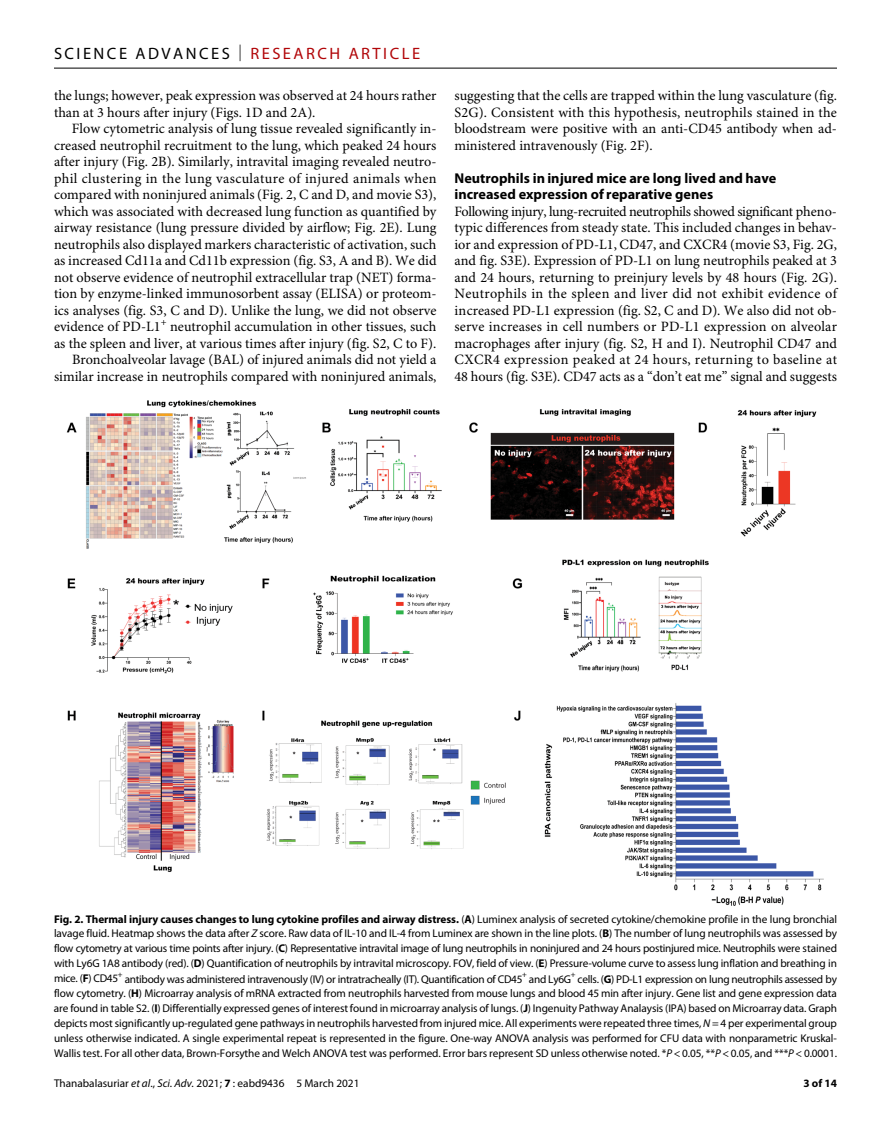
<style>
.page{position:relative;width:891px;height:1134px;background:#fff}
.page>*{position:absolute;margin:0;border:0;box-sizing:border-box;transform-origin:0 0}
.t1{font:16.5px "Myriad Pro";letter-spacing:.15em;color:#000}
.t2{font:14.25px/16.5px "Minion Pro";color:#000;text-align:justify}
.t3{font:700 14.25px/16.5px "Myriad Pro";color:#000}
.t4{font:11.25px/15px "Myriad Pro";letter-spacing:-.01em;color:#000;text-align:justify}
.t5{font:700 11.25px "Myriad Pro";color:#000}
.s1{font-weight:300}
.s2{color:#b10508}
.s3{font-weight:700}
.s4{font-style:italic}
</style>
<div class="page">
<hr style="left:54px;top:68px;width:783px;height:1px;background:#000">
<img style="left:66px;top:400px;width:758px;height:506px">
<p class="t1" style="left:54px;top:40px;width:368px">SCIENCE ADVANCES <span class="s1">|</span> <span class="s2">RESEARCH ARTICLE</span></p>
<p class="t2" style="left:54px;top:89px;width:384px">the lungs; however, peak expression was observed at 24 hours rather than at 3 hours after injury (Figs. 1D and 2A).</p>
<p class="t2" style="left:54px;top:122px;width:384px;text-align:right">Flow cytometric analysis of lung tissue revealed significantly in&shy;creased neutrophil recruitment to the lung, which peaked 24 hours after injury (Fig. 2B). Similarly, intravital imaging revealed neutro&shy;phil clustering in the lung vasculature of injured animals when compared with noninjured animals (Fig. 2, C and D, and movie S3), which was associated with decreased lung function as quantified by airway resistance (lung pressure divided by airflow; Fig. 2E). Lung neutrophils also displayed markers characteristic of activation, such as increased Cd11a and Cd11b expression (fig. S3, A and B). We did not observe evidence of neutrophil extracellular trap (NET) forma&shy;tion by enzyme-linked immunosorbent assay (ELISA) or proteom&shy;ics analyses (fig. S3, C and D). Unlike the lung, we did not observe evidence of PD-L1<sup>+</sup> neutrophil accumulation in other tissues, such as the spleen and liver, at various times after injury (fig. S2, C to F).<br>Bronchoalveolar lavage (BAL) of injured animals did not yield a similar increase in neutrophils compared with noninjured animals,</p>
<p class="t2" style="left:455px;top:89px;width:384px">suggesting that the cells are trapped within the lung vasculature (fig.<br>S2G). Consistent with this hypothesis, neutrophils stained in the bloodstream were positive with an anti-CD45 antibody when ad&shy;ministered intravenously (Fig. 2F).</p>
<p class="t3" style="left:455px;top:168px;width:323px">Neutrophils in injured mice are long lived and have increased expression of reparative genes</p>
<p class="t2" style="left:455px;top:204px;width:384px">Following injury, lung-recruited neutrophils showed significant pheno&shy;typic differences from steady state. This included changes in behav&shy;ior and expression of PD-L1, CD47, and CXCR4 (movie S3, Fig. 2G, and fig. S3E). Expression of PD-L1 on lung neutrophils peaked at 3 and 24 hours, returning to preinjury levels by 48 hours (Fig. 2G).<br>Neutrophils in the spleen and liver did not exhibit evidence of increased PD-L1 expression (fig. S2, C and D). We also did not ob&shy;serve increases in cell numbers or PD-L1 expression on alveolar macrophages after injury (fig. S2, H and I). Neutrophil CD47 and CXCR4 expression peaked at 24 hours, returning to baseline at 48 hours (fig. S3E). CD47 acts as a “don’t eat me” signal and suggests</p>
<p class="t4" style="left:54px;top:911px;width:785px"><span class="s3">Fig. 2. Thermal injury causes changes to lung cytokine profiles and airway distress.</span> (<span class="s3">A</span>) Luminex analysis of secreted cytokine/chemokine profile in the lung bronchial lavage fluid. Heatmap shows the data after <span class="s4">Z</span> score. Raw data of IL-10 and IL-4 from Luminex are shown in the line plots. (<span class="s3">B</span>) The number of lung neutrophils was assessed by flow cytometry at various time points after injury. (<span class="s3">C</span>) Representative intravital image of lung neutrophils in noninjured and 24 hours postinjured mice. Neutrophils were stained with Ly6G 1A8 antibody (red). (<span class="s3">D</span>) Quantification of neutrophils by intravital microscopy. FOV, field of view. (<span class="s3">E</span>) Pressure-volume curve to assess lung inflation and breathing in mice. (<span class="s3">F</span>) CD45<sup>+</sup> antibody was administered intravenously (IV) or intratracheally (IT). Quantification of CD45<sup>+</sup> and Ly6G<sup>+</sup> cells. (<span class="s3">G</span>) PD-L1 expression on lung neutrophils assessed by flow cytometry. (<span class="s3">H</span>) Microarray analysis of mRNA extracted from neutrophils harvested from mouse lungs and blood 45 min after injury. Gene list and gene expression data are found in table S2. (<span class="s3">I</span>) Differentially expressed genes of interest found in microarray analysis of lungs. (<span class="s3">J</span>) Ingenuity Pathway Analaysis (IPA) based on Microarray data. Graph depicts most significantly up-regulated gene pathways in neutrophils harvested from injured mice. All experiments were repeated three times, <span class="s4">N</span> = 4 per experimental group unless otherwise indicated. A single experimental repeat is represented in the figure. One-way ANOVA analysis was performed for CFU data with nonparametric Kruskal-Wallis test. For all other data, Brown-Forsythe and Welch ANOVA test was performed. Error bars represent SD unless otherwise noted. *<span class="s4">P</span> &lt; 0.05, **<span class="s4">P</span> &lt; 0.05, and ***<span class="s4">P</span> &lt; 0.0001.</p>
<p class="t4" style="left:54px;top:1076px;width:307px">Thanabalasuriar <span class="s4">et al</span>., <span class="s4">Sci. Adv.</span> 2021; <span class="s3">7</span> : eabd9436 5 March 2021</p>
<p class="t5" style="left:803px;top:1074px;width:35px">3 of 14</p>
</div>
